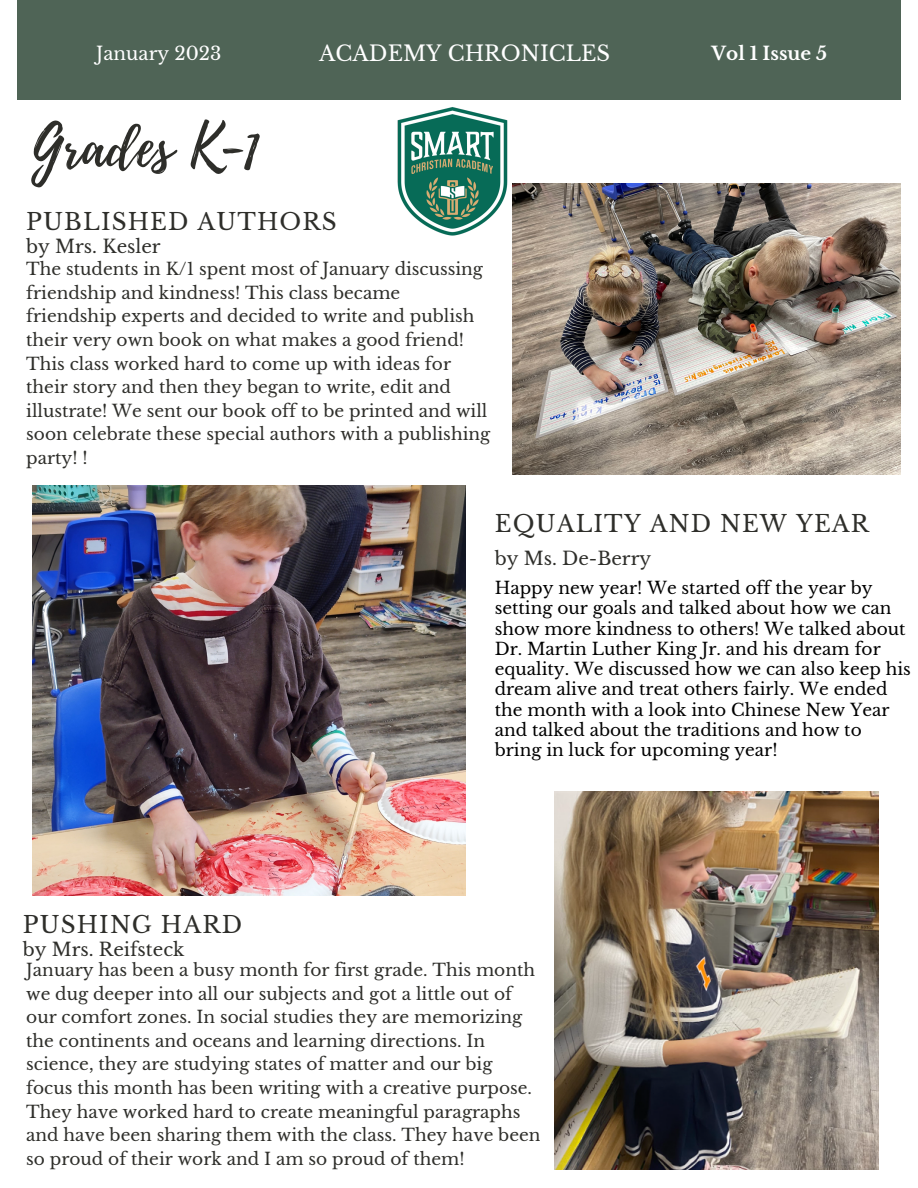
<style>
.page{position:relative;width:918px;height:1188px;background:#fff}
.page>*{position:absolute;margin:0;border:0;box-sizing:border-box;transform-origin:0 0}
.t1{font:57.15px "Playlist Script";color:#2e2e2a}
.t2{font:23.1px "Libre Baskerville";letter-spacing:.05em;color:#2e2e2a}
.t3{font:21.15px "Libre Baskerville";color:#fff}
.t4{font:18.3px "Libre Baskerville";color:#2e2e2a}
.t5{font:18.3px "Libre Baskerville";color:#fff}
.t6{font:700 18.3px "Libre Baskerville";color:#fff}
.t7{font:16.95px/23.7px "Libre Baskerville";color:#2e2e2a}
.t8{font:16.95px/20.2px "Libre Baskerville";color:#000}
</style>
<div class="page">
<div style="left:17px;top:0;width:883px;height:100px;background:#4f6456"></div>
<img style="left:397px;top:107px;width:111px;height:129px">
<img style="left:555px;top:792px;width:324px;height:378px">
<img style="left:513px;top:183px;width:388px;height:291px">
<img style="left:32px;top:485px;width:433px;height:411px">
<p class="t5" style="left:96px;top:42px;width:127px">January 2023</p>
<p class="t3" style="left:319px;top:40px;width:292px">ACADEMY CHRONICLES</p>
<p class="t6" style="left:712px;top:42px;width:117px">Vol 1 Issue 5</p>
<h1 class="t1" style="left:31px;top:106px;width:228px">Grades K-1</h1>
<h2 class="t2" style="left:26px;top:208px;width:312px">PUBLISHED AUTHORS</h2>
<p class="t4" style="left:26px;top:236px;width:136px">by Mrs. Kesler</p>
<p class="t7" style="left:26px;top:257px;width:466px">The students in K/1 spent most of January discussing friendship and kindness! This class became friendship experts and decided to write and publish their very own book on what makes a good friend!<br>This class worked hard to come up with ideas for their story and then they began to write, edit and illustrate! We sent our book off to be printed and will soon celebrate these special authors with a publishing party! !</p>
<h2 class="t2" style="left:495px;top:510px;width:376px">EQUALITY AND NEW YEAR</h2>
<p class="t4" style="left:495px;top:548px;width:158px">by Ms. De-Berry</p>
<p class="t8" style="left:495px;top:578px;width:418px">Happy new year! We started off the year by setting our goals and talked about how we can show more kindness to others! We talked about Dr. Martin Luther King Jr. and his dream for equality. We discussed how we can also keep his dream alive and treat others fairly. We ended the month with a look into Chinese New Year and talked about the traditions and how to bring in luck for upcoming year!</p>
<h2 class="t2" style="left:23px;top:911px;width:221px">PUSHING HARD</h2>
<p class="t4" style="left:23px;top:939px;width:163px">by Mrs. Reifsteck</p>
<p class="t7" style="left:26px;top:958px;width:516px">January has been a busy month for first grade. This month we dug deeper into all our subjects and got a little out of our comfort zones. In social studies they are memorizing the continents and oceans and learning directions. In science, they are studying states of matter and our big focus this month has been writing with a creative purpose.<br>They have worked hard to create meaningful paragraphs and have been sharing them with the class. They have been so proud of their work and I am so proud of them!</p>
</div>
